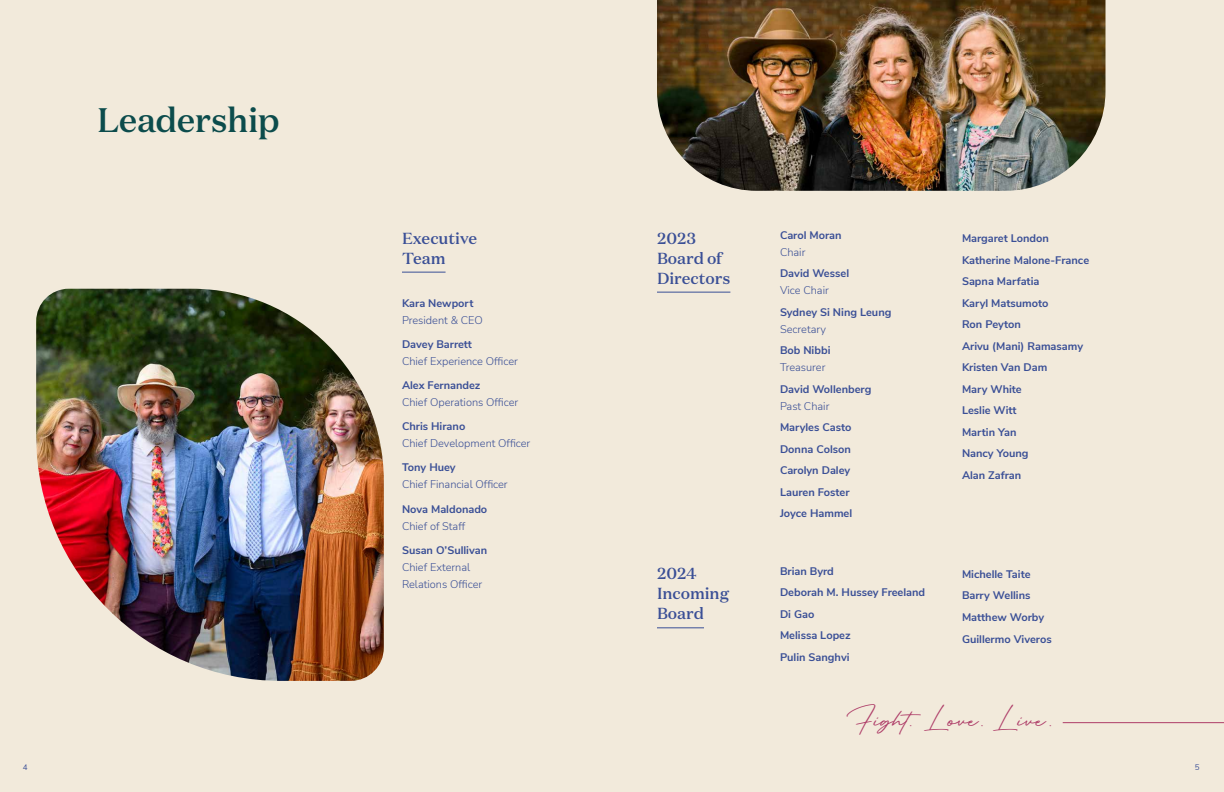
<style>
.page{position:relative;width:1224px;height:792px;background:#fff}
.page>*{position:absolute;margin:0;border:0;box-sizing:border-box;transform-origin:0 0}
.t1{font:44px "Retro Signature";letter-spacing:-.005em;color:#ae3d68}
.t2{font:500 34px "Domaine Text";letter-spacing:-.015em;color:#0c4c4c}
.t3{font:500 16px/20px "Domaine Text";letter-spacing:-.005em;color:#3a4f96}
.t4{font:700 11px/21.5px "Nunito Sans";color:#3a4f96}
.t5{font:300 11px/17px "Nunito Sans";color:#3a4f96}
.t6{font:8px "Nunito Sans";color:#3a4f96}
</style>
<div class="page">
<div style="left:0;top:0;width:612px;height:792px;background:#f2eadb"></div>
<div style="left:612px;top:0;width:612px;height:792px;background:#f2eadb"></div>
<img style="left:657px;top:0;width:449px;height:191px">
<hr style="left:657px;top:292px;width:73px;height:1px;background:#3a4f96">
<hr style="left:402px;top:272px;width:44px;height:1px;background:#3a4f96">
<hr style="left:657px;top:628px;width:47px;height:1px;background:#3a4f96">
<hr style="left:1063px;top:722px;width:161px;height:1px;background:#ae3d68">
<img style="left:36px;top:289px;width:348px;height:392px">
<h2 class="t2" style="left:97px;top:98px;width:184px">Leadership</h2>
<h3 class="t3" style="left:402px;top:228px;width:77px">Executive<br>Team</h3>
<p class="t4" style="left:402px;top:291px;width:73px">Kara Newport</p>
<p class="t5" style="left:402px;top:311px;width:82px">President &amp; CEO</p>
<p class="t4" style="left:402px;top:333px;width:72px">Davey Barrett</p>
<p class="t5" style="left:402px;top:352px;width:117px">Chief Experience Officer</p>
<p class="t4" style="left:402px;top:374px;width:80px">Alex Fernandez</p>
<p class="t5" style="left:402px;top:393px;width:118px">Chief Operations Officer</p>
<p class="t4" style="left:402px;top:415px;width:65px">Chris Hirano</p>
<p class="t5" style="left:402px;top:434px;width:130px">Chief Development Officer</p>
<p class="t4" style="left:402px;top:456px;width:55px">Tony Huey</p>
<p class="t5" style="left:402px;top:476px;width:107px">Chief Financial Officer</p>
<p class="t4" style="left:402px;top:497px;width:87px">Nova Maldonado</p>
<p class="t5" style="left:402px;top:517px;width:65px">Chief of Staff</p>
<p class="t4" style="left:402px;top:539px;width:87px">Susan O’Sullivan</p>
<p class="t5" style="left:402px;top:558px;width:82px">Chief External<br>Relations Officer</p>
<h3 class="t3" style="left:657px;top:228px;width:75px">2023<br>Board of<br>Directors</h3>
<h3 class="t3" style="left:657px;top:563px;width:74px">2024<br>Incoming<br>Board</h3>
<p class="t4" style="left:780px;top:224px;width:63px">Carol Moran</p>
<p class="t5" style="left:780px;top:243px;width:27px">Chair</p>
<p class="t4" style="left:780px;top:262px;width:71px">David Wessel</p>
<p class="t5" style="left:780px;top:282px;width:50px">Vice Chair</p>
<p class="t4" style="left:780px;top:301px;width:113px">Sydney Si Ning Leung</p>
<p class="t5" style="left:780px;top:320px;width:48px">Secretary</p>
<p class="t4" style="left:780px;top:339px;width:52px">Bob Nibbi</p>
<p class="t5" style="left:780px;top:359px;width:47px">Treasurer</p>
<p class="t4" style="left:780px;top:378px;width:93px">David Wollenberg</p>
<p class="t5" style="left:780px;top:397px;width:51px">Past Chair</p>
<p class="t4" style="left:780px;top:416px;width:74px">Maryles Casto<br>Donna Colson<br>Carolyn Daley<br>Lauren Foster<br>Joyce Hammel</p>
<p class="t4" style="left:780px;top:559px;width:147px">Brian Byrd<br>Deborah M. Hussey Freeland<br>Di Gao<br>Melissa Lopez<br>Pulin Sanghvi</p>
<p class="t4" style="left:962px;top:227px;width:129px">Margaret London<br>Katherine Malone-France<br>Sapna Marfatia<br>Karyl Matsumoto<br>Ron Peyton<br>Arivu (Mani) Ramasamy<br>Kristen Van Dam<br>Mary White<br>Leslie Witt<br>Martin Yan<br>Nancy Young<br>Alan Zafran</p>
<p class="t4" style="left:962px;top:563px;width:91px">Michelle Taite<br>Barry Wellins<br>Matthew Worby<br>Guillermo Viveros</p>
<h1 class="t1" style="left:846px;top:694px;width:208px">Fight. Love. Live.</h1>
<p class="t6" style="left:23px;top:761px;width:6px">4</p>
<p class="t6" style="left:1195px;top:761px;width:6px">5</p>
</div>
